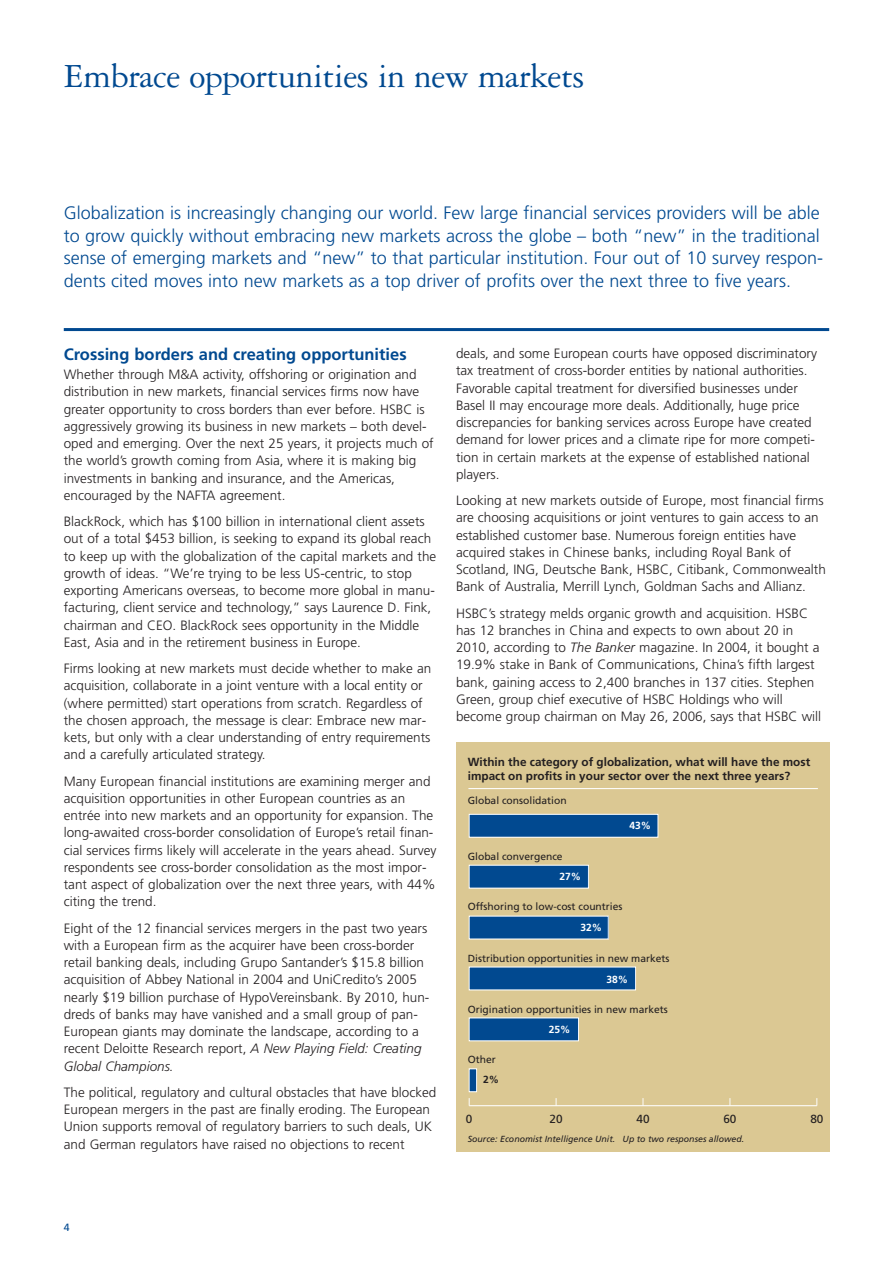
<style>
.page{position:relative;width:893px;height:1263px;background:#fff}
.page>*{position:absolute;margin:0;border:0;box-sizing:border-box;transform-origin:0 0}
.t1{font:36px "Garamond Three";letter-spacing:-.015em;color:#014990}
.t2{font:300 18px/22.5px "Frutiger";color:#014990}
.t3{font:700 16.5px "Frutiger";color:#014990}
.t4{font:300 13.5px/17.2px "Frutiger";color:#231f20}
.t5{font:700 11.7px/14.1px "Frutiger";color:#231f20}
.t6{font:11.7px "Frutiger";color:#231f20}
.t7{font:10.5px "Frutiger";color:#014990}
.t8{font:10.35px "Frutiger";color:#231f20}
.t9{font:700 10.35px "Frutiger";color:#fff}
.t10{font:700 10.35px "Frutiger";color:#231f20}
.t11{font:italic 8.85px "Frutiger";color:#231f20}
.s1{font-style:italic}
</style>
<div class="page">
<hr style="left:64px;top:328px;width:765px;height:3px;background:#014990">
<div style="left:456px;top:742px;width:373px;height:410px;background:#dbc893"></div>
<hr style="left:468px;top:788px;width:350px;height:1px;background:#fff">
<hr style="left:469px;top:1105px;width:348px;height:1px;background:#fff">
<div style="left:469px;top:814px;width:189px;height:23px;background:#014990"></div>
<div style="left:469px;top:814px;width:189px;height:24px;border:1px solid #fff"></div>
<div style="left:469px;top:865px;width:119px;height:23px;background:#014990"></div>
<div style="left:469px;top:916px;width:139px;height:23px;background:#014990"></div>
<div style="left:469px;top:967px;width:167px;height:23px;background:#014990"></div>
<div style="left:469px;top:1018px;width:109px;height:23px;background:#014990"></div>
<div style="left:469px;top:1017px;width:110px;height:24px;border:1px solid #fff"></div>
<div style="left:469px;top:1069px;width:8px;height:23px;background:#014990"></div>
<div style="left:469px;top:1068px;width:8px;height:24px;border:1px solid #fff"></div>
<h1 class="t1" style="left:64px;top:64px;width:522px">Embrace opportunities in new markets</h1>
<p class="t2" style="left:64px;top:203px;width:761px">Globalization is increasingly changing our world. Few large financial services providers will be able to grow quickly without embracing new markets across the globe – both “new” in the traditional sense of emerging markets and “new” to that particular institution. Four out of 10 survey respon&shy;dents cited moves into new markets as a top driver of profits over the next three to five years.</p>
<p class="t3" style="left:64px;top:348px;width:344px">Crossing borders and creating opportunities</p>
<p class="t4" style="left:64px;top:367px;width:371px">Whether through M&amp;A activity, offshoring or origination and distribution in new markets, financial services firms now have greater opportunity to cross borders than ever before. HSBC is aggressively growing its business in new markets – both devel&shy;oped and emerging. Over the next 25 years, it projects much of the world’s growth coming from Asia, where it is making big investments in banking and insurance, and the Americas, encouraged by the NAFTA agreement.</p>
<p class="t4" style="left:64px;top:514px;width:374px">BlackRock, which has $100 billion in international client assets out of a total $453 billion, is seeking to expand its global reach to keep up with the globalization of the capital markets and the growth of ideas. “We’re trying to be less US-centric, to stop exporting Americans overseas, to become more global in manu&shy;facturing, client service and technology,” says Laurence D. Fink, chairman and CEO. BlackRock sees opportunity in the Middle East, Asia and in the retirement business in Europe.</p>
<p class="t4" style="left:64px;top:661px;width:369px">Firms looking at new markets must decide whether to make an acquisition, collaborate in a joint venture with a local entity or (where permitted) start operations from scratch. Regardless of the chosen approach, the message is clear: Embrace new mar&shy;kets, but only with a clear understanding of entry requirements and a carefully articulated strategy.</p>
<p class="t4" style="left:64px;top:773px;width:374px">Many European financial institutions are examining merger and acquisition opportunities in other European countries as an entrée into new markets and an opportunity for expansion. The long-awaited cross-border consolidation of Europe’s retail finan&shy;cial services firms likely will accelerate in the years ahead. Survey respondents see cross-border consolidation as the most impor&shy;tant aspect of globalization over the next three years, with 44% citing the trend.</p>
<p class="t4" style="left:64px;top:920px;width:367px">Eight of the 12 financial services mergers in the past two years with a European firm as the acquirer have been cross-border retail banking deals, including Grupo Santander’s $15.8 billion acquisition of Abbey National in 2004 and UniCredito’s 2005 nearly $19 billion purchase of HypoVereinsbank. By 2010, hun&shy;dreds of banks may have vanished and a small group of pan-European giants may dominate the landscape, according to a recent Deloitte Research report, <span class="s1">A New Playing Field: Creating Global Champions.</span></p>
<p class="t4" style="left:64px;top:1084px;width:374px">The political, regulatory and cultural obstacles that have blocked European mergers in the past are finally eroding. The European Union supports removal of regulatory barriers to such deals, UK and German regulators have raised no objections to recent</p>
<p class="t4" style="left:456px;top:346px;width:362px">deals, and some European courts have opposed discriminatory tax treatment of cross-border entities by national authorities.<br>Favorable capital treatment for diversified businesses under Basel II may encourage more deals. Additionally, huge price discrepancies for banking services across Europe have created demand for lower prices and a climate ripe for more competi&shy;tion in certain markets at the expense of established national players.</p>
<p class="t4" style="left:456px;top:493px;width:371px">Looking at new markets outside of Europe, most financial firms are choosing acquisitions or joint ventures to gain access to an established customer base. Numerous foreign entities have acquired stakes in Chinese banks, including Royal Bank of Scotland, ING, Deutsche Bank, HSBC, Citibank, Commonwealth Bank of Australia, Merrill Lynch, Goldman Sachs and Allianz.</p>
<p class="t4" style="left:456px;top:605px;width:367px">HSBC’s strategy melds organic growth and acquisition. HSBC has 12 branches in China and expects to own about 20 in 2010, according to <span class="s1">The Banker</span> magazine. In 2004, it bought a 19.9% stake in Bank of Communications, China’s fifth largest bank, gaining access to 2,400 branches in 137 cities. Stephen Green, group chief executive of HSBC Holdings who will become group chairman on May 26, 2006, says that HSBC will</p>
<p class="t5" style="left:468px;top:755px;width:344px">Within the category of globalization, what will have the most impact on profits in your sector over the next three years?</p>
<p class="t8" style="left:468px;top:797px;width:100px">Global consolidation</p>
<p class="t9" style="left:629px;top:821px;width:23px">43%</p>
<p class="t8" style="left:468px;top:852px;width:96px">Global convergence</p>
<p class="t8" style="left:468px;top:902px;width:156px">O fshoring to low-cost countries</p>
<p class="t9" style="left:559px;top:872px;width:23px">27%</p>
<p class="t9" style="left:580px;top:923px;width:23px">32%</p>
<p class="t8" style="left:468px;top:954px;width:203px">Distribution opportunities in new markets</p>
<p class="t9" style="left:606px;top:975px;width:23px">38%</p>
<p class="t8" style="left:468px;top:1005px;width:202px">Origination opportunities in new markets</p>
<p class="t8" style="left:468px;top:1055px;width:30px">Other</p>
<p class="t9" style="left:549px;top:1025px;width:23px">25%</p>
<p class="t10" style="left:483px;top:1075px;width:18px">2%</p>
<p class="t6" style="left:466px;top:1114px;width:8px">0</p>
<p class="t6" style="left:549px;top:1114px;width:15px">20</p>
<p class="t6" style="left:636px;top:1114px;width:15px">40</p>
<p class="t6" style="left:723px;top:1114px;width:15px">60</p>
<p class="t6" style="left:810px;top:1114px;width:15px">80</p>
<p class="t11" style="left:468px;top:1135px;width:278px">Source: Economist Intelligence Unit. Up to two responses allowed.</p>
<p class="t7" style="left:64px;top:1223px;width:7px">4</p>
</div>
